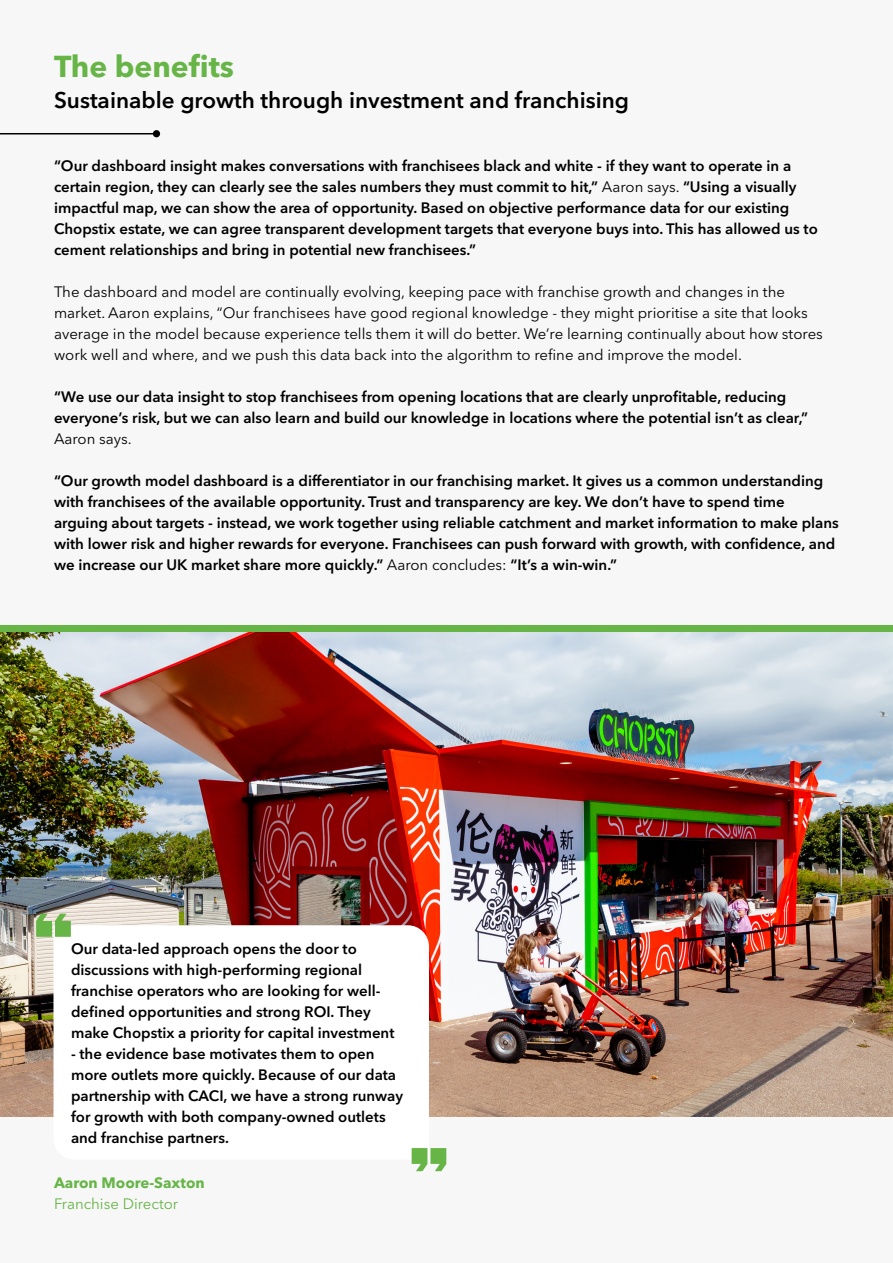
<style>
.page{position:relative;width:893px;height:1263px;background:#f7f7f8}
.page>*{position:absolute;margin:0;border:0;box-sizing:border-box;transform-origin:0 0}
.t1{font:700 30px "Avenir Next LT Pro";color:#67b547}
.t2{font:600 22.5px "Avenir Next LT Pro";color:#000}
.t3{font:600 15px/21px "Avenir Next LT Pro";color:#000}
.t4{font:15px/21px "Avenir Next LT Pro";color:#000}
.t5{font:700 15px "Avenir Next LT Pro";color:#67b547}
.t6{font:15px "Avenir Next LT Pro";color:#67b547}
.s1{font-weight:400}
</style>
<div class="page">
<hr style="left:0;top:133px;width:156px;height:1px;background:#000">
<div style="left:153px;top:130px;width:7px;height:7px;background:#000;border-radius:50%"></div>
<img style="left:0;top:631px;width:893px;height:485px">
<div style="left:0;top:625px;width:893px;height:6px;background:#67b547"></div>
<svg style="left:54px;top:925px;width:375px;height:234px"></svg>
<svg style="left:36px;top:914px;width:35px;height:23px"></svg>
<svg style="left:412px;top:1148px;width:34px;height:23px"></svg>
<h1 class="t1" style="left:54px;top:48px;width:182px">The benefits</h1>
<h2 class="t2" style="left:54px;top:86px;width:577px">Sustainable growth through investment and franchising</h2>
<p class="t3" style="left:54px;top:155px;width:765px">“Our dashboard insight makes conversations with franchisees black and white - if they want to operate in a certain region, they can clearly see the sales numbers they must commit to hit,” <span class="s1">Aaron says.</span> “Using a visually impactful map, we can show the area of opportunity. Based on objective performance data for our existing Chopstix estate, we can agree transparent development targets that everyone buys into. This has allowed us to cement relationships and bring in potential new franchisees.”</p>
<p class="t4" style="left:54px;top:281px;width:770px">The dashboard and model are continually evolving, keeping pace with franchise growth and changes in the market. Aaron explains, “Our franchisees have good regional knowledge - they might prioritise a site that looks average in the model because experience tells them it will do better. We’re learning continually about how stores work well and where, and we push this data back into the algorithm to refine and improve the model.</p>
<p class="t3" style="left:54px;top:386px;width:756px">“We use our data insight to stop franchisees from opening locations that are clearly unprofitable, reducing everyone’s risk, but we can also learn and build our knowledge in locations where the potential isn’t as clear,”</p>
<p class="t4" style="left:54px;top:428px;width:79px">Aaron says.</p>
<p class="t3" style="left:54px;top:470px;width:786px">“Our growth model dashboard is a differentiator in our franchising market. It gives us a common understanding with franchisees of the available opportunity. Trust and transparency are key. We don’t have to spend time arguing about targets - instead, we work together using reliable catchment and market information to make plans with lower risk and higher rewards for everyone. Franchisees can push forward with growth, with confidence, and we increase our UK market share more quickly.” <span class="s1">Aaron concludes:</span> “It’s a win-win.”</p>
<p class="t3" style="left:71px;top:938px;width:325px">Our data-led approach opens the door to discussions with high-performing regional franchise operators who are looking for well&shy;defined opportunities and strong ROI. They make Chopstix a priority for capital investment</p>
<p class="t3" style="left:71px;top:1043px;width:334px">- the evidence base motivates them to open more outlets more quickly. Because of our data partnership with CACI, we have a strong runway for growth with both company-owned outlets and franchise partners.</p>
<p class="t5" style="left:54px;top:1173px;width:152px">Aaron Moore-Saxton</p>
<p class="t6" style="left:54px;top:1195px;width:126px">Franchise Director</p>
</div>
